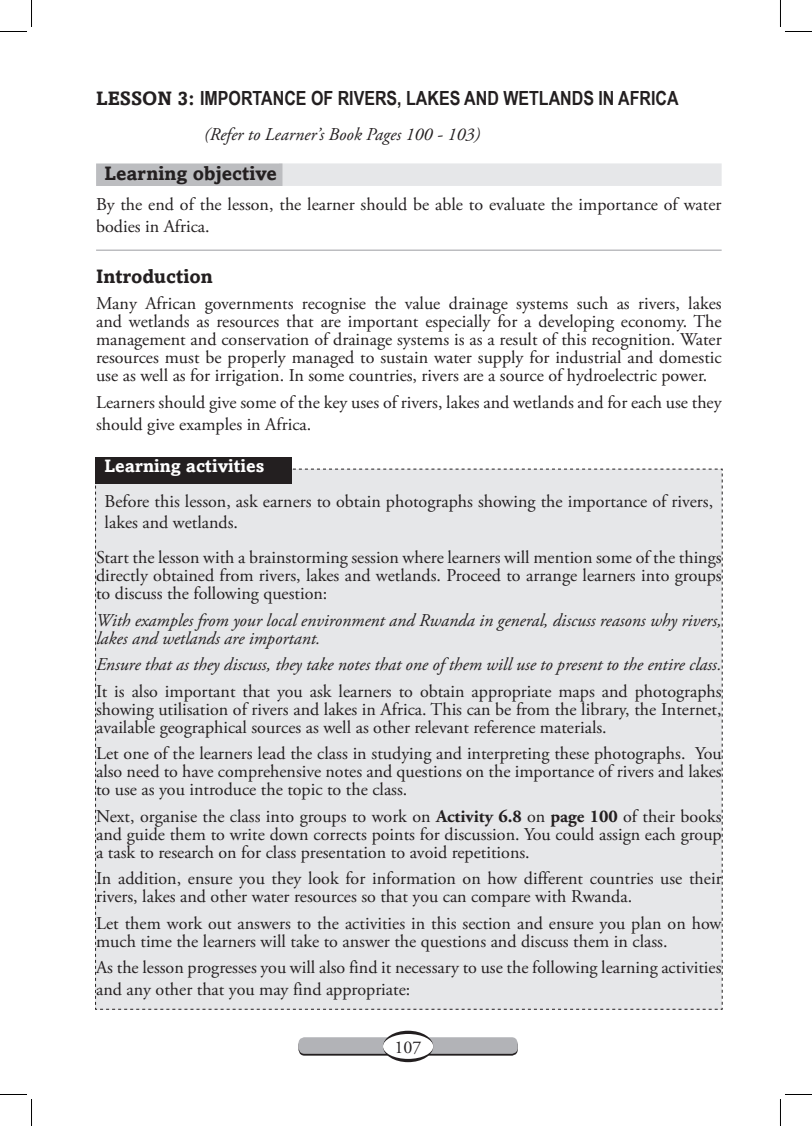
<style>
.page{position:relative;width:812px;height:1126px;background:#fff}
.page>*{position:absolute;margin:0;border:0;box-sizing:border-box;transform-origin:0 0}
.Lesson{font:700 19.5px "Arial Narrow";color:#231f20}
.Learning_objectives{font:700 19.5px "Amasis";color:#231f20}
.Heading_1{font:700 19.5px "Amasis";color:#231f20}
.Bodytext{font:18px/18px "Adobe Garamond Pro";color:#231f20}
.Bodytext-2{font:italic 18px/18px "Adobe Garamond Pro";color:#231f20}
.Bodytext_inner{font:18px/21.6px "Adobe Garamond Pro";color:#231f20}
.Key_head{font:700 18px "Amasis";color:#fff}
.s1{font-family:"Amasis"}
.s2{font-weight:700}
</style>
<div class="page">
<div style="left:298px;top:1039px;width:219px;height:17px;background:#231f20;border-radius:6px"></div>
<div style="left:298px;top:1037px;width:219px;height:17px;background:#b2b3b7;border-radius:6px"></div>
<svg style="left:383px;top:1031px;width:50px;height:31px"></svg>
<div style="left:383px;top:1034px;width:50px;height:25px;background:#fff;border-radius:50%"></div>
<div style="left:95px;top:469px;width:627px;height:541px;background:#e6e7e9"></div>
<div style="left:95px;top:457px;width:197px;height:26px;background:#231f20"></div>
<div style="left:279px;top:163px;width:442px;height:23px;background:#e6e7e9"></div>
<div style="left:96px;top:163px;width:186px;height:23px;background:#bcbdc0"></div>
<hr style="left:96px;top:249px;width:625px;height:2px;background:#bcbdc0">
<svg style="left:0;top:0;width:32px;height:32px"></svg>
<svg style="left:0;top:1094px;width:32px;height:32px"></svg>
<svg style="left:780px;top:0;width:31px;height:32px"></svg>
<svg style="left:780px;top:1094px;width:31px;height:32px"></svg>
<p class="Lesson" style="left:96px;top:84px;width:584px"><span class="s1">LESSON 3:</span> IMPORTANCE OF RIVERS, LAKES AND WETLANDS IN AFRICA</p>
<p class="Bodytext-2" style="left:204px;top:125px;width:277px">(Refer to Learner’s Book Pages 100 - 103)</p>
<p class="Learning_objectives" style="left:105px;top:161px;width:174px">Learning objective</p>
<p class="Bodytext" style="left:96px;top:194px;width:626px;line-height:21.6px">By the end of the lesson, the learner should be able to evaluate the importance of water bodies in Africa.</p>
<p class="Heading_1" style="left:96px;top:264px;width:118px">Introduction</p>
<p class="Bodytext" style="left:96px;top:295px;width:627px;text-align:justify">Many African governments recognise the value drainage systems such as rivers, lakes and wetlands as resources that are important especially for a developing economy. The management and conservation of drainage systems is as a result of this recognition. Water resources must be properly managed to sustain water supply for industrial and domestic use as well as for irrigation. In some countries, rivers are a source of hydroelectric power.</p>
<p class="Bodytext" style="left:96px;top:392px;width:627px;line-height:21.6px">Learners should give some of the key uses of rivers, lakes and wetlands and for each use they should give examples in Africa.</p>
<p class="Key_head" style="left:105px;top:455px;width:161px">Learning activities</p>
<p class="Bodytext_inner" style="left:105px;top:491px;width:610px">Before this lesson, ask earners to obtain photographs showing the importance of rivers, lakes and wetlands.</p>
<p class="Bodytext" style="left:96px;top:549px;width:627px;text-align:justify">Start the lesson with a brainstorming session where learners will mention some of the things directly obtained from rivers, lakes and wetlands. Proceed to arrange learners into groups to discuss the following question:</p>
<p class="Bodytext-2" style="left:96px;top:612px;width:627px">With examples from your local environment and Rwanda in general, discuss reasons why rivers, lakes and wetlands are important.</p>
<p class="Bodytext-2" style="left:96px;top:656px;width:626px">Ensure that as they discuss, they take notes that one of them will use to present to the entire class.</p>
<p class="Bodytext" style="left:96px;top:683px;width:627px;text-align:justify">It is also important that you ask learners to obtain appropriate maps and photographs showing utilisation of rivers and lakes in Africa. This can be from the library, the Internet, available geographical sources as well as other relevant reference materials.</p>
<p class="Bodytext" style="left:96px;top:745px;width:627px;text-align:justify">Let one of the learners lead the class in studying and interpreting these photographs. You also need to have comprehensive notes and questions on the importance of rivers and lakes to use as you introduce the topic to the class.</p>
<p class="Bodytext" style="left:96px;top:808px;width:627px;text-align:justify">Next, organise the class into groups to work on <span class="s2">Activity 6.8</span> on <span class="s2">page 100</span> of their books and guide them to write down corrects points for discussion. You could assign each group a task to research on for class presentation to avoid repetitions.</p>
<p class="Bodytext" style="left:96px;top:870px;width:627px">In addition, ensure you they look for information on how different countries use their rivers, lakes and other water resources so that you can compare with Rwanda.</p>
<p class="Bodytext" style="left:96px;top:915px;width:626px">Let them work out answers to the activities in this section and ensure you plan on how much time the learners will take to answer the questions and discuss them in class.</p>
<p class="Bodytext" style="left:96px;top:957px;width:626px;line-height:21.6px">As the lesson progresses you will also find it necessary to use the following learning activities and any other that you may find appropriate:</p>
<p class="Bodytext" style="left:394px;top:1039px;width:28px">107</p>
</div>
